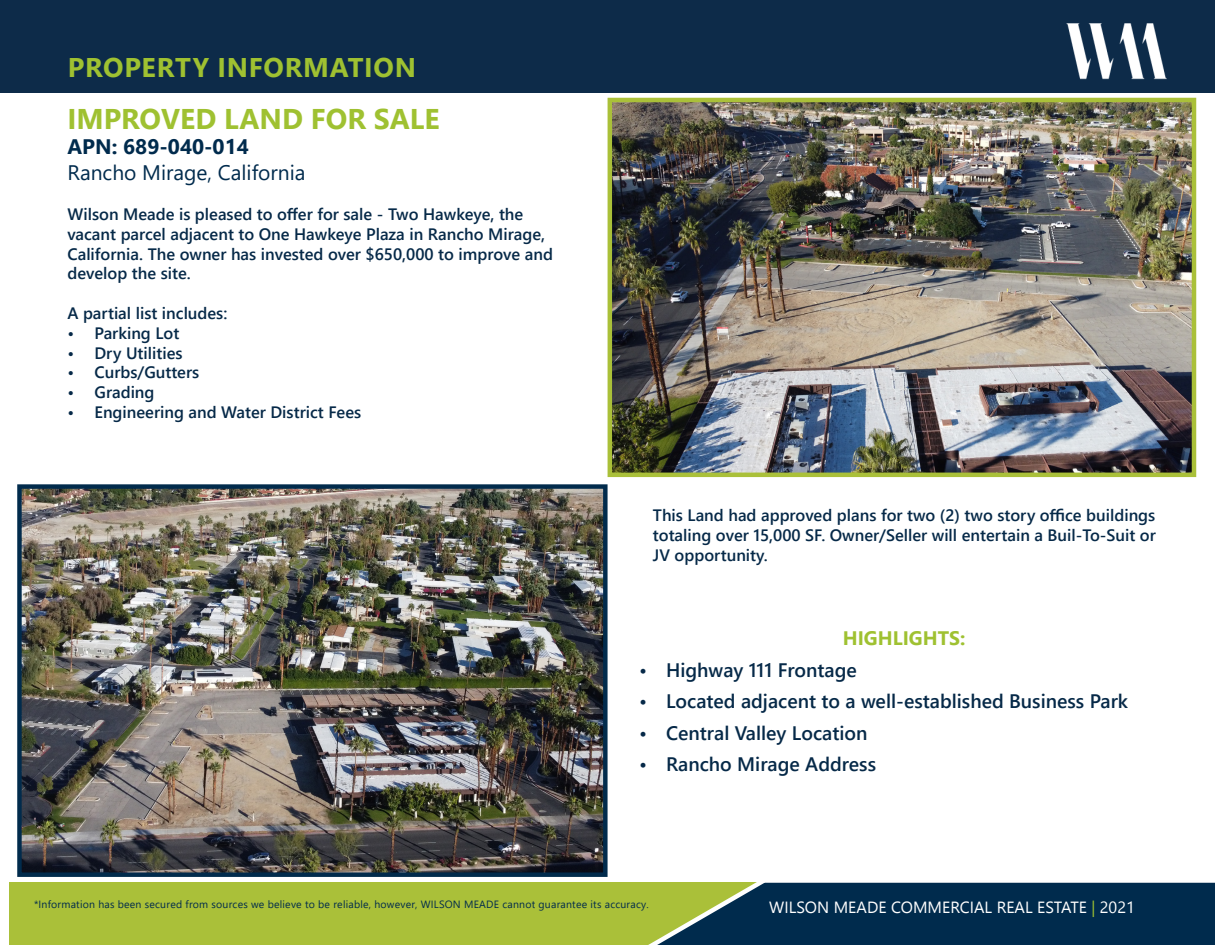
<style>
.page{position:relative;width:1215px;height:945px;background:#fff}
.page>*{position:absolute;margin:0;border:0;box-sizing:border-box;transform-origin:0 0}
.t1{font:700 28.5px "Segoe UI";color:#9fc131}
.t2{font:700 27px "Segoe UI";letter-spacing:.025em;color:#9fc131}
.t3{font:21px "Segoe UI";color:#002b4d}
.t4{font:700 21px "Segoe UI";color:#002b4d}
.t5{font:600 19.5px "Segoe UI";color:#062948}
.t6{font:700 19.5px "Segoe UI";color:#9fc131}
.t7{font:600 16.5px/19.8px "Segoe UI";color:#062948}
.t8{font:10.5px "Segoe UI";letter-spacing:.02em;color:#012b4c}
</style>
<div class="page">
<div style="left:9px;top:878px;width:756px;height:67px;background:#aac039"></div>
<hr style="left:0;top:878px;width:1215px;height:4px;background:#fff">
<div style="left:0;top:0;width:1215px;height:92px;background:#0d2b49"></div>
<img style="left:1066px;top:23px;width:101px;height:57px">
<img style="left:22px;top:489px;width:581px;height:383px">
<div style="left:17px;top:484px;width:591px;height:393px;border:4px solid #012b4c"></div>
<img style="left:613px;top:103px;width:578px;height:369px">
<div style="left:608px;top:98px;width:588px;height:379px;border:4px solid #aac039"></div>
<svg style="left:648px;top:882px;width:567px;height:63px;background:#163e4f"></svg>
<p class="t2" style="left:68px;top:42px;width:350px">PROPERTY INFORMATION</p>
<p class="t1" style="left:68px;top:92px;width:374px">IMPROVED LAND FOR SALE</p>
<p class="t4" style="left:68px;top:127px;width:183px">APN: 689-040-014</p>
<p class="t3" style="left:68px;top:152px;width:240px">Rancho Mirage, California</p>
<p class="t7" style="left:68px;top:203px;width:487px">Wilson Meade is pleased to offer for sale - Two Hawkeye, the vacant parcel adjacent to One Hawkeye Plaza in Rancho Mirage, California. The owner has invested over $650,000 to improve and develop the site.</p>
<p class="t7" style="left:68px;top:302px;width:161px">A partial list includes:</p>
<p class="t7" style="left:68px;top:322px;width:113px">• Parking Lot</p>
<p class="t7" style="left:68px;top:342px;width:117px">• Dry Utilities</p>
<p class="t7" style="left:68px;top:361px;width:133px">• Curbs/Gutters</p>
<p class="t7" style="left:68px;top:381px;width:89px">• Grading</p>
<p class="t7" style="left:68px;top:401px;width:295px">• Engineering and Water District Fees</p>
<p class="t7" style="left:653px;top:504px;width:504px;text-align:justify">This Land had approved plans for two (2) two story office buildings totaling over 15,000 SF. Owner/Seller will entertain a Buil-To-Suit or JV opportunity.</p>
<p class="t6" style="left:843px;top:620px;width:124px">HIGHLIGHTS:</p>
<p class="t5" style="left:639px;top:652px;width:219px">• Highway 111 Frontage</p>
<p class="t5" style="left:639px;top:683px;width:491px">• Located adjacent to a well-established Business Park</p>
<p class="t5" style="left:639px;top:715px;width:230px">• Central Valley Location</p>
<p class="t5" style="left:639px;top:746px;width:239px">• Rancho Mirage Address</p>
<p class="t8" style="left:34px;top:894px;width:616px">*Information has been secured from sources we believe to be reliable, however, WILSON MEADE cannot guarantee its accuracy.</p>
</div>
